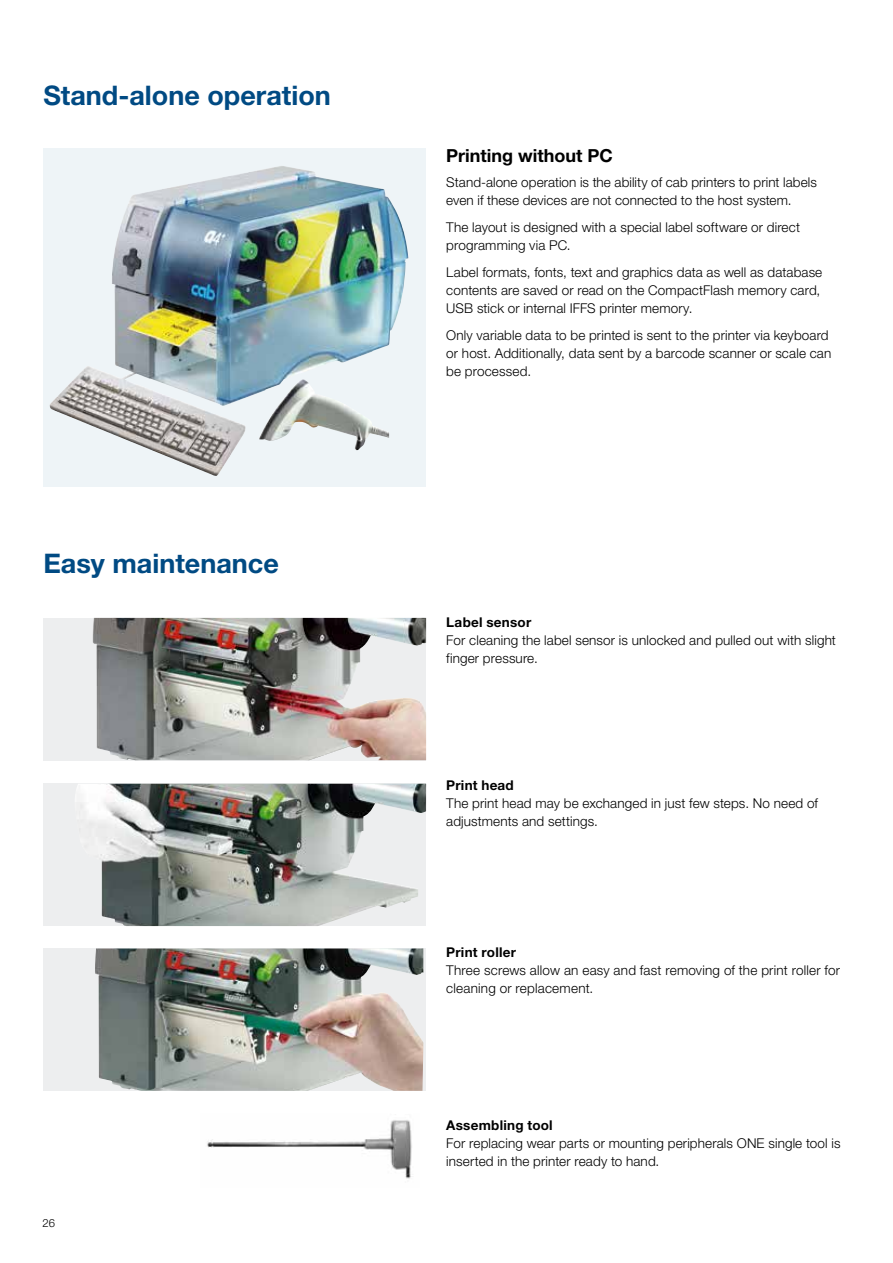
<style>
.page{position:relative;width:893px;height:1263px;background:#fff}
.page>*{position:absolute;margin:0;border:0;box-sizing:border-box;transform-origin:0 0}
.t1{font:700 27px "Helvetica Neue";color:#004a83}
.t2{font:700 18px "Helvetica Neue";color:#000}
.t3{font:300 13.5px/18px "Helvetica Neue";letter-spacing:.01em;color:#000}
.t4{font:700 13.5px "Helvetica Neue";letter-spacing:.02em;color:#000}
.t5{font:300 11.25px "Helvetica Neue";color:#000}
</style>
<div class="page">
<div style="left:43px;top:148px;width:383px;height:338px;background:#eef4f7"></div>
<img style="left:49px;top:166px;width:359px;height:310px">
<div style="left:43px;top:618px;width:383px;height:142px;background:#edeeef"></div>
<img style="left:92px;top:618px;width:334px;height:142px">
<div style="left:43px;top:948px;width:383px;height:143px;background:#edeeef"></div>
<img style="left:95px;top:948px;width:328px;height:143px">
<div style="left:43px;top:784px;width:383px;height:142px;background:#edeeef"></div>
<img style="left:75px;top:784px;width:351px;height:142px">
<img style="left:207px;top:1120px;width:205px;height:59px">
<h1 class="t1" style="left:43px;top:79px;width:289px">Stand-alone operation</h1>
<h1 class="t1" style="left:43px;top:547px;width:237px">Easy maintenance</h1>
<p class="t5" style="left:43px;top:1216px;width:14px">26</p>
<h2 class="t2" style="left:446px;top:145px;width:168px">Printing without PC</h2>
<p class="t3" style="left:446px;top:172px;width:372px">Stand-alone operation is the ability of cab printers to print labels even if these devices are not connected to the host system.</p>
<p class="t3" style="left:446px;top:217px;width:355px">The layout is designed with a special label software or direct programming via PC.</p>
<p class="t3" style="left:446px;top:262px;width:377px">Label formats, fonts, text and graphics data as well as database contents are saved or read on the CompactFlash memory card,<br>USB stick or internal IFFS printer memory.</p>
<p class="t3" style="left:446px;top:325px;width:387px">Only variable data to be printed is sent to the printer via keyboard or host. Additionally, data sent by a barcode scanner or scale can be processed.</p>
<p class="t4" style="left:446px;top:613px;width:87px">Label sensor</p>
<p class="t3" style="left:446px;top:630px;width:391px">For cleaning the label sensor is unlocked and pulled out with slight finger pressure.</p>
<p class="t4" style="left:446px;top:777px;width:69px">Print head</p>
<p class="t3" style="left:446px;top:794px;width:373px">The print head may be exchanged in just few steps. No need of adjustments and settings.</p>
<p class="t4" style="left:446px;top:944px;width:71px">Print roller</p>
<p class="t3" style="left:446px;top:961px;width:395px">Three screws allow an easy and fast removing of the print roller for cleaning or replacement.</p>
<p class="t4" style="left:446px;top:1117px;width:108px">Assembling tool</p>
<p class="t3" style="left:446px;top:1134px;width:396px">For replacing wear parts or mounting peripherals ONE single tool is inserted in the printer ready to hand.</p>
</div>
